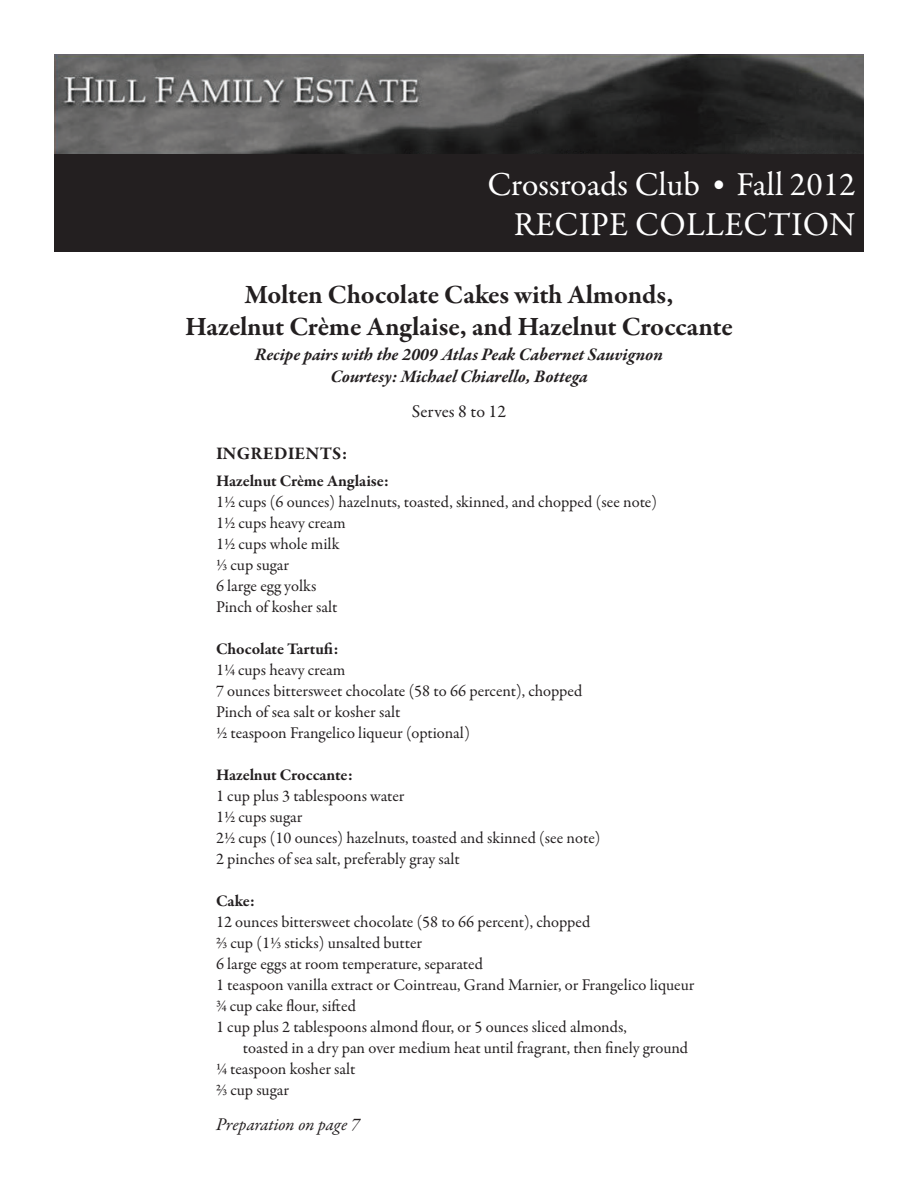
<style>
.page{position:relative;width:918px;height:1188px;background:#fff}
.page>*{position:absolute;margin:0;border:0;box-sizing:border-box;transform-origin:0 0}
.t1{font:33.75px/40.5px "Garamond Premr Pro";color:#fff;text-align:right}
.t2{font:700 27px/32.4px "Garamond Premr Pro";letter-spacing:-.005em;color:#231f20;text-align:center}
.t3{font:italic 700 18px/21.6px "Garamond Premr Pro";color:#231f20;text-align:center}
.t4{font:italic 18px "Garamond Premr Pro";letter-spacing:-.005em;color:#231f20}
.t5{font:700 18px "Garamond Premr Pro";letter-spacing:.015em;color:#231f20}
.t6{font:18px "Garamond Premr Pro";color:#231f20}
.t7{font:16.5px/21px "Garamond Premr Pro";color:#231f20}
.t8{font:700 16.5px "Garamond Premr Pro";letter-spacing:-.005em;color:#231f20}
.s1{font-size:27px}
</style>
<div class="page">
<img style="left:54px;top:54px;width:810px;height:100px">
<div style="left:54px;top:154px;width:810px;height:98px;background:#231f20"></div>
<h1 class="t1" style="left:487px;top:165px;width:370px">Crossroads Club <span class="s1">•</span> Fall 2012<br>RECIPE COLLECTION</h1>
<h2 class="t2" style="left:185px;top:279px;width:549px">Molten Chocolate Cakes with Almonds,<br>Hazelnut Crème Anglaise, and Hazelnut Croccante</h2>
<p class="t3" style="left:255px;top:345px;width:410px">Recipe pairs with the 2009 Atlas Peak Cabernet Sauvignon<br>Courtesy: Michael Chiarello, Bottega</p>
<p class="t6" style="left:412px;top:400px;width:96px">Serves 8 to 12</p>
<p class="t5" style="left:216px;top:442px;width:133px">Ingredients :</p>
<p class="t8" style="left:216px;top:471px;width:175px">Hazelnut Crème Anglaise:</p>
<p class="t7" style="left:216px;top:492px;width:443px">1½ cups (6 ounces) hazelnuts, toasted, skinned, and chopped (see note)<br>1½ cups heavy cream<br>1½ cups whole milk<br>⅓ cup sugar<br>6 large egg yolks<br>Pinch of kosher salt</p>
<p class="t8" style="left:216px;top:639px;width:124px">Chocolate Tartufi:</p>
<p class="t7" style="left:216px;top:660px;width:368px">1¼ cups heavy cream<br>7 ounces bittersweet chocolate (58 to 66 percent), chopped Pinch of sea salt or kosher salt<br>½ teaspoon Frangelico liqueur (optional)</p>
<p class="t8" style="left:216px;top:765px;width:138px">Hazelnut Croccante:</p>
<p class="t7" style="left:216px;top:786px;width:386px">1 cup plus 3 tablespoons water<br>1½ cups sugar<br>2½ cups (10 ounces) hazelnuts, toasted and skinned (see note)<br>2 pinches of sea salt, preferably gray salt</p>
<p class="t8" style="left:216px;top:891px;width:41px">Cake:</p>
<p class="t7" style="left:216px;top:912px;width:480px">12 ounces bittersweet chocolate (58 to 66 percent), chopped<br>⅔ cup (1⅓ sticks) unsalted butter<br>6 large eggs at room temperature, separated<br>1 teaspoon vanilla extract or Cointreau, Grand Marnier, or Frangelico liqueur ¾ cup cake flour, sifted<br>1 cup plus 2 tablespoons almond flour, or 5 ounces sliced almonds,</p>
<p class="t7" style="left:216px;top:1038px;width:474px;text-indent:27px">toasted in a dry pan over medium heat until fragrant, then finely ground ¼ teaspoon kosher salt<br>⅔ cup sugar</p>
<p class="t4" style="left:216px;top:1113px;width:145px">Preparation on page 7</p>
</div>
